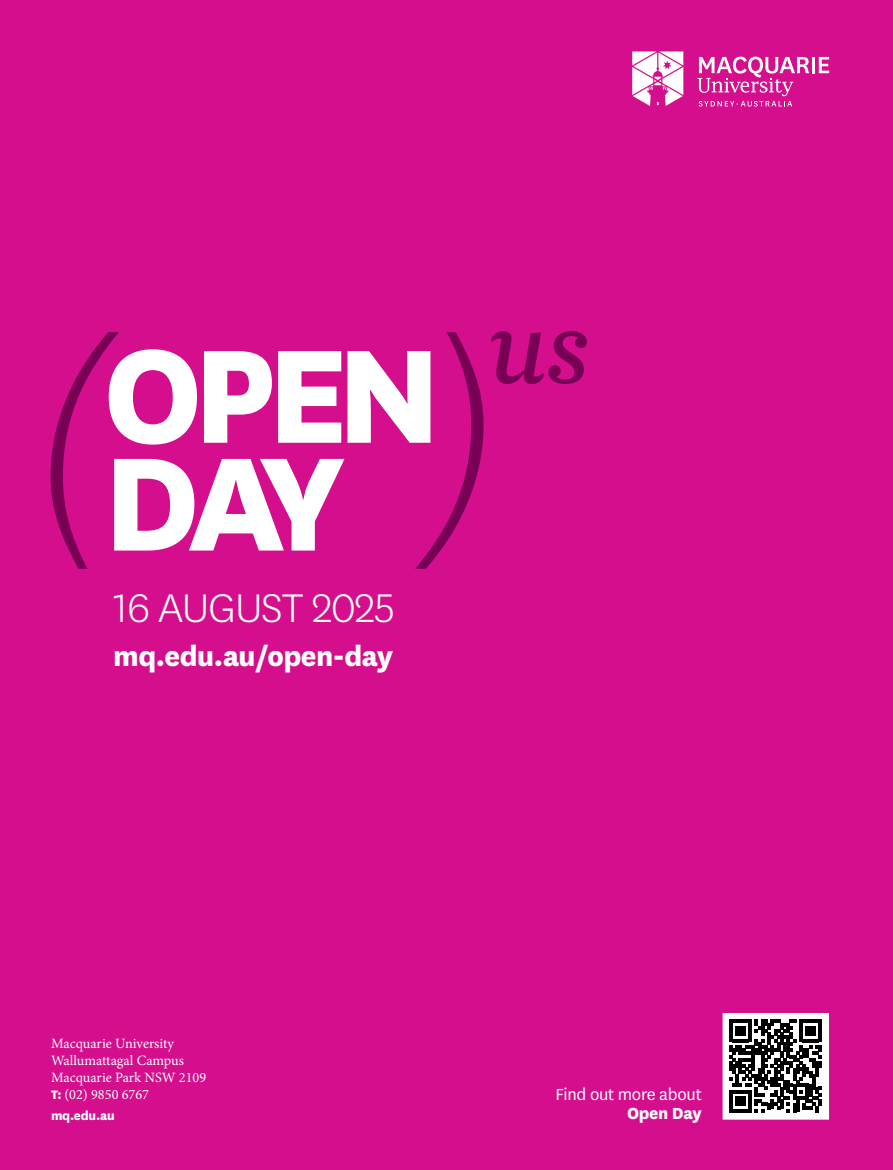
<style>
.page{position:relative;width:893px;height:1170px;background:#fff}
.page>*{position:absolute;margin:0;border:0;box-sizing:border-box;transform-origin:0 0}
.t1{font:800 155.4px "National";letter-spacing:-.085em;color:#fff}
.t2{font:300 46.8px "National";letter-spacing:-.02em;color:#fff}
.t3{font:800 31.95px "National";letter-spacing:-.015em;color:#fff}
.t4{font:18.75px "National";letter-spacing:-.015em;color:#fff}
.t5{font:800 18.75px "National";letter-spacing:-.015em;color:#fff}
.t6{font:14.25px/17.1px "Minion Pro";color:#fff}
.t7{font:800 14.25px "National";letter-spacing:-.015em;color:#fff}
.s1{font-family:"National";font-weight:800}
</style>
<div class="page">
<div style="left:0;top:0;width:893px;height:1169px;background:#d40e8c"></div>
<div style="left:723px;top:1013px;width:105px;height:105px;background:#fff"></div>
<svg style="left:729px;top:1019px;width:93px;height:93px"></svg>
<svg style="left:415px;top:332px;width:69px;height:236px;background:#c40b83"></svg>
<svg style="left:51px;top:332px;width:68px;height:236px;background:#c40b82"></svg>
<svg style="left:491px;top:331px;width:96px;height:53px;background:#ab0774"></svg>
<hr style="left:812px;top:57px;width:3px;height:16px;background:#fff">
<svg style="left:819px;top:57px;width:10px;height:16px"></svg>
<svg style="left:632px;top:51px;width:51px;height:55px"></svg>
<svg style="left:697px;top:57px;width:112px;height:50px;background:#de48a7"></svg>
<h1 class="t1" style="left:102px;top:283px;width:341px">OPEN</h1>
<h1 class="t1" style="left:102px;top:390px;width:245px">DAY</h1>
<h2 class="t2" style="left:114px;top:578px;width:283px">16 AUGUST 2025</h2>
<h3 class="t3" style="left:113px;top:633px;width:281px">mq.edu.au/open-day</h3>
<p class="t6" style="left:51px;top:1034px;width:157px">Macquarie University<br>Wallumattagal Campus<br>Macquarie Park NSW 2109<br><span class="s1">T:</span> (02) 9850 6767</p>
<p class="t7" style="left:51px;top:1104px;width:65px">mq.edu.au</p>
<h3 class="t4" style="left:555px;top:1082px;width:148px">Find out more about</h3>
<h3 class="t5" style="left:627px;top:1099px;width:76px">Open Day</h3>
</div>
